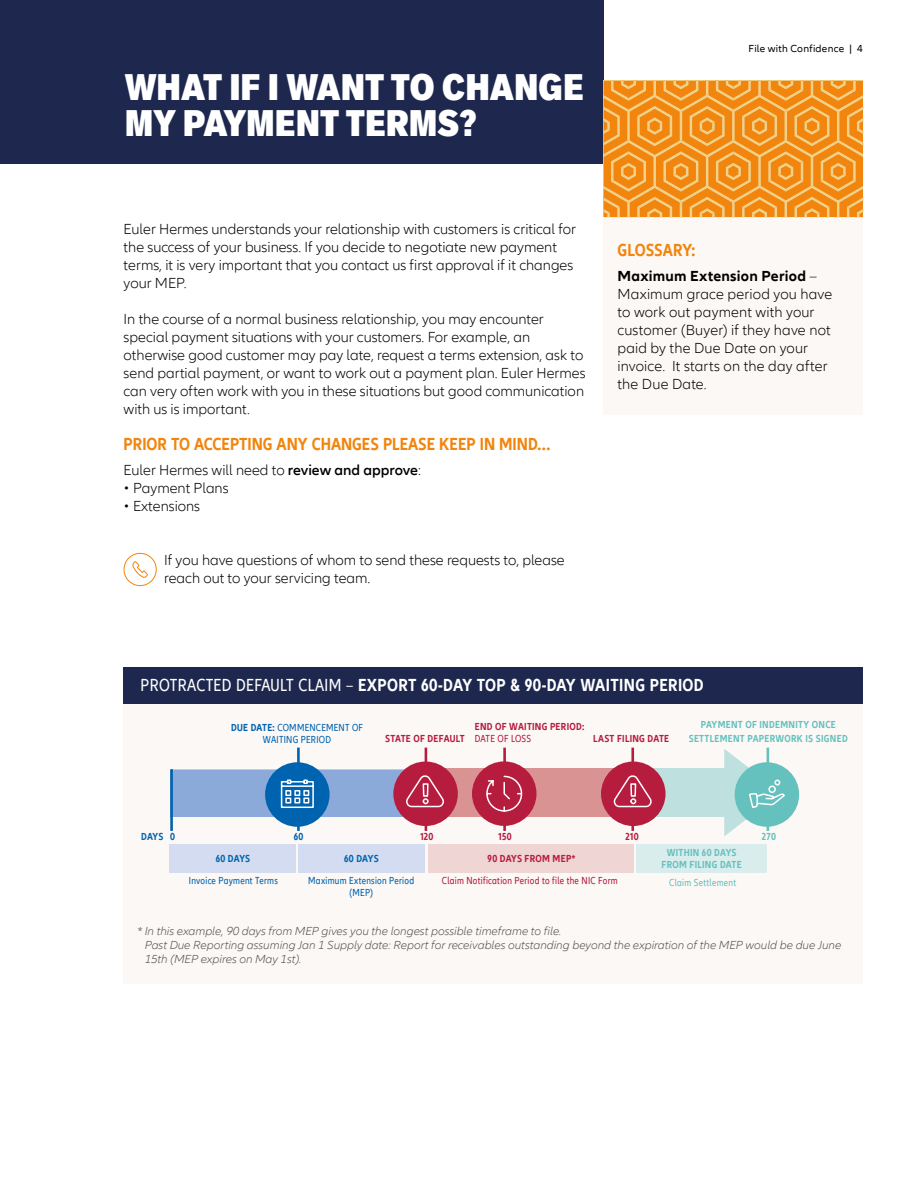
<style>
.page{position:relative;width:918px;height:1188px;background:#fff}
.page>*{position:absolute;margin:0;border:0;box-sizing:border-box;transform-origin:0 0}
.t1{font:900 condensed 36px/36px "Applied Sans Pro";color:#fff}
.t2{font:700 condensed 18px "Allianz Neo";letter-spacing:.02em;color:#fff}
.t3{font:700 condensed 18px "Allianz Neo";color:#f1850d}
.t4{font:300 15px/18px "Allianz Neo";color:#000}
.t5{font:italic 300 12px/14.4px "Allianz Neo";color:#565656}
.t6{font:condensed 10.5px/12px "Allianz Neo";letter-spacing:.025em;color:#0063af;text-align:center}
.t7{font:700 condensed 10.5px/13.5px "Allianz Neo";letter-spacing:.03em;color:#65c1be;text-align:center}
.t8{font:700 condensed 10.5px "Allianz Neo";letter-spacing:.025em;color:#b61c3e}
.t9{font:condensed 10.5px "Allianz Neo";letter-spacing:.025em;color:#b61c3e}
.t10{font:10.5px "Allianz Neo";letter-spacing:.025em;color:#000}
.t11{font:700 condensed 10.5px "Allianz Neo";letter-spacing:.01em;color:#0063af}
.t12{font:condensed 10.5px "Allianz Neo";letter-spacing:.025em;color:#65c1be}
.s1{font-weight:600}
.s2{font-weight:700}
.s3{font-weight:400}
</style>
<div class="page">
<div style="left:0;top:0;width:604px;height:163px;background:#1e284e"></div>
<div style="left:124px;top:684px;width:739px;height:300px;background:#fcf8f6"></div>
<div style="left:124px;top:667px;width:739px;height:36px;background:#1e284e"></div>
<div style="left:636px;top:844px;width:130px;height:29px;background:#daeded"></div>
<div style="left:169px;top:844px;width:127px;height:29px;background:#d3dcf1"></div>
<div style="left:299px;top:844px;width:126px;height:29px;background:#d3dcf1"></div>
<div style="left:428px;top:844px;width:206px;height:29px;background:#efd5d3"></div>
<div style="left:171px;top:770px;width:255px;height:47px;background:#8baada"></div>
<div style="left:427px;top:768px;width:204px;height:49px;background:#d99392"></div>
<div style="left:622px;top:768px;width:128px;height:49px;background:#bee1e0"></div>
<hr style="left:767px;top:748px;width:2px;height:83px;background:#65c1be">
<hr style="left:297px;top:748px;width:3px;height:83px;background:#0063af">
<hr style="left:170px;top:769px;width:3px;height:62px;background:#0063af">
<hr style="left:425px;top:748px;width:2px;height:83px;background:#b61c3e">
<hr style="left:503px;top:748px;width:3px;height:83px;background:#b61c3e">
<hr style="left:631px;top:748px;width:3px;height:83px;background:#b61c3e">
<div style="left:265px;top:762px;width:65px;height:65px;background:#0063af;border-radius:50%"></div>
<svg style="left:280px;top:779px;width:34px;height:29px"></svg>
<div style="left:393px;top:762px;width:65px;height:64px;background:#b61c3e;border-radius:50%"></div>
<svg style="left:406px;top:775px;width:38px;height:33px"></svg>
<div style="left:601px;top:762px;width:65px;height:64px;background:#b61c3e;border-radius:50%"></div>
<svg style="left:613px;top:775px;width:39px;height:33px"></svg>
<div style="left:472px;top:761px;width:65px;height:65px;background:#b61c3e;border-radius:50%"></div>
<svg style="left:486px;top:775px;width:37px;height:37px"></svg>
<div style="left:735px;top:762px;width:64px;height:65px;background:#65c1be;border-radius:50%"></div>
<svg style="left:724px;top:749px;width:62px;height:87px"></svg>
<div style="left:604px;top:217px;width:259px;height:198px;background:#fcf8f6"></div>
<div style="left:124px;top:553px;width:33px;height:33px;border:1px solid #f1850d;border-radius:50%"></div>
<svg style="left:132px;top:561px;width:16px;height:17px"></svg>
<svg style="left:604px;top:81px;width:259px;height:136px;background:#f0972c"></svg>
<h1 class="t1" style="left:125px;top:69px;width:461px">WHAT IF I WANT TO CHANGE<br>MY PAYMENT TERMS?</h1>
<p class="t10" style="left:748px;top:43px;width:116px">File with Confidence | 4</p>
<p class="t4" style="left:124px;top:221px;width:454px">Euler Hermes understands your relationship with customers is critical for the success of your business. If you decide to negotiate new payment terms, it is very important that you contact us first approval if it changes your MEP.</p>
<p class="t4" style="left:124px;top:311px;width:464px">In the course of a normal business relationship, you may encounter special payment situations with your customers. For example, an otherwise good customer may pay late, request a terms extension, ask to send partial payment, or want to work out a payment plan. Euler Hermes can very often work with you in these situations but good communication with us is important.</p>
<p class="t3" style="left:124px;top:434px;width:428px">PRIOR TO ACCEPTING ANY CHANGES PLEASE KEEP IN MIND…</p>
<p class="t4" style="left:124px;top:462px;width:299px">Euler Hermes will need to <span class="s1">review and approve</span>:</p>
<p class="t4" style="left:124px;top:480px;width:106px">• Payment Plans</p>
<p class="t4" style="left:124px;top:498px;width:78px">• Extensions</p>
<p class="t4" style="left:164px;top:552px;width:402px">If you have questions of whom to send these requests to, please reach out to your servicing team.</p>
<p class="t3" style="left:618px;top:239px;width:79px">GLOSSARY:</p>
<p class="t4" style="left:618px;top:267px;width:216px"><span class="s2">Maximum Extension Period</span> –<br>Maximum grace period you have to work out payment with your customer (Buyer) if they have not paid by the Due Date on your invoice. It starts on the day after the Due Date.</p>
<p class="t2" style="left:141px;top:675px;width:565px"><span class="s3">PROTRACTED DEFAULT CLAIM –</span> EXPORT 60-DAY TOP &amp; 90-DAY WAITING PERIOD</p>
<p class="t6" style="left:231px;top:721px;width:134px"><span class="s2">DUE DATE:</span> COMMENCEMENT OF<br>WAITING PERIOD</p>
<p class="t8" style="left:385px;top:732px;width:81px">STATE OF DEFAULT</p>
<p class="t7" style="left:689px;top:718px;width:160px">PAYMENT OF INDEMNITY ONCE<br>SETTLEMENT PAPERWORK IS SIGNED</p>
<p class="t8" style="left:475px;top:720px;width:111px">END OF WAITING PERIOD:</p>
<p class="t9" style="left:475px;top:733px;width:58px">DATE OF LOSS</p>
<p class="t8" style="left:593px;top:732px;width:77px">LAST FILING DATE</p>
<p class="t11" style="left:141px;top:830px;width:35px">DAYS 0</p>
<p class="t11" style="left:294px;top:831px;width:11px">60</p>
<p class="t8" style="left:420px;top:831px;width:15px">120</p>
<p class="t8" style="left:498px;top:831px;width:15px">150</p>
<p class="t8" style="left:626px;top:831px;width:15px">210</p>
<p class="t7" style="left:762px;top:830px;width:16px">270</p>
<p class="t11" style="left:216px;top:853px;width:36px">60 DAYS</p>
<p class="t11" style="left:344px;top:853px;width:36px">60 DAYS</p>
<p class="t8" style="left:488px;top:853px;width:89px">90 DAYS FROM MEP*</p>
<p class="t7" style="left:662px;top:846px;width:81px;line-height:12px">WITHIN 60 DAYS<br>FROM FILING DATE</p>
<p class="t6" style="left:308px;top:875px;width:107px">Maximum Extension Period</p>
<p class="t9" style="left:442px;top:875px;width:177px">Claim Notification Period to file the NIC Form</p>
<p class="t12" style="left:669px;top:876px;width:68px">Claim Settlement</p>
<p class="t6" style="left:350px;top:887px;width:25px">(MEP)</p>
<p class="t6" style="left:189px;top:875px;width:91px">Invoice Payment Terms</p>
<p class="t5" style="left:145px;top:924px;width:698px;text-indent:-8px">* In this example, 90 days from MEP gives you the longest possible timeframe to file.<br>Past Due Reporting assuming Jan 1 Supply date: Report for receivables outstanding beyond the expiration of the MEP would be due June<br>15th (MEP expires on May 1st).</p>
</div>
